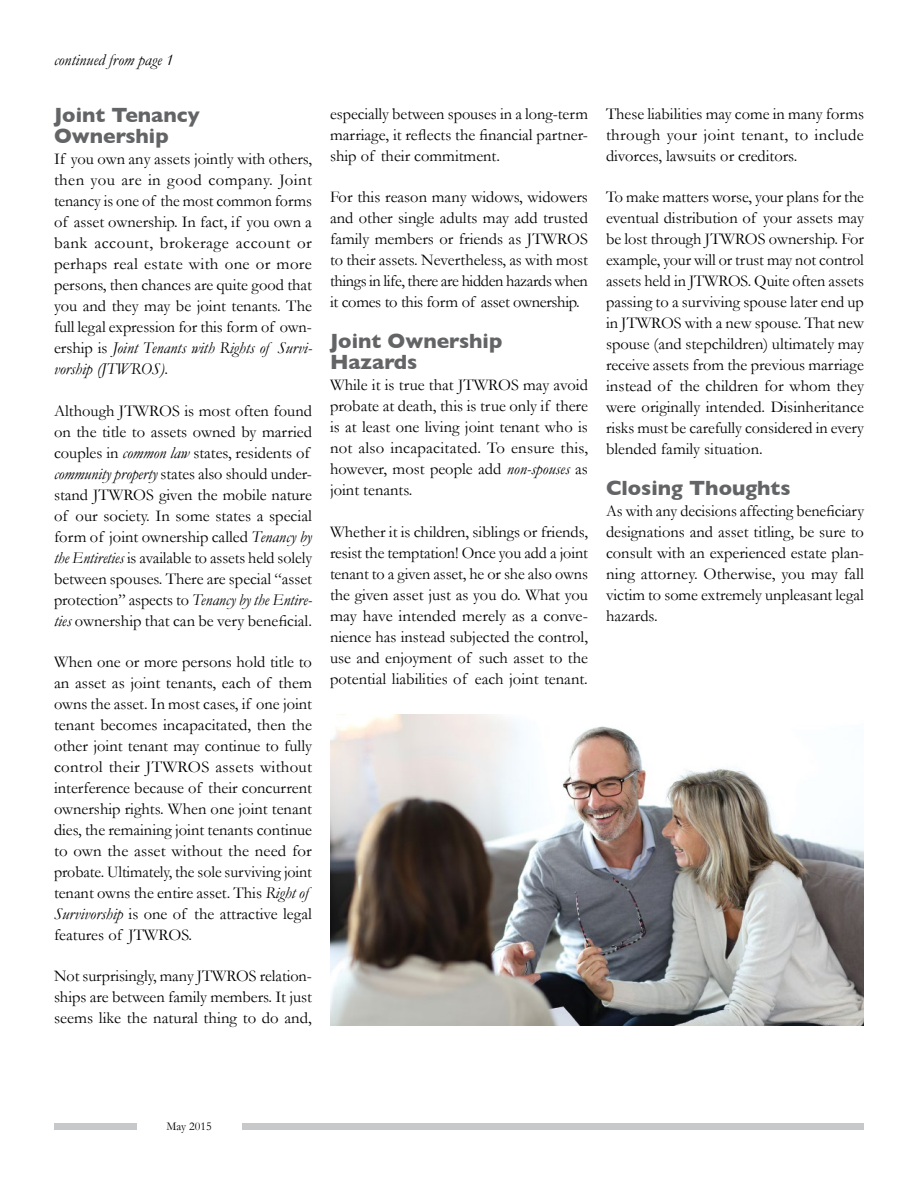
<style>
.page{position:relative;width:918px;height:1188px;background:#fff}
.page>*{position:absolute;margin:0;border:0;box-sizing:border-box;transform-origin:0 0}
.Subhead{font:700 21px/21px "Gill Sans";color:#636466}
.t1{font:16.5px/21px "Garamond";color:#000;text-align:justify}
.t2{font:italic 16.5px "Garamond";color:#000}
.t3{font:12px "Garamond";color:#000}
.s1{font-style:italic}
</style>
<div class="page">
<div style="left:54px;top:1123px;width:82px;height:7px;background:#c7c8ca"></div>
<div style="left:242px;top:1123px;width:622px;height:7px;background:#c7c8ca"></div>
<img style="left:330px;top:715px;width:534px;height:311px">
<p class="t2" style="left:54px;top:50px;width:121px">continued from page 1</p>
<p class="Subhead" style="left:54px;top:105px;width:147px">Joint Tenancy<br>Ownership</p>
<p class="t1" style="left:54px;top:149px;width:260px">If you own any assets jointly with others, then you are in good company. Joint tenancy is one of the most common forms of asset ownership. In fact, if you own a bank account, brokerage account or perhaps real estate with one or more persons, then chances are quite good that you and they may be joint tenants. The full legal expression for this form of own&shy;ership is <span class="s1">Joint Tenants with Rights of Survi&shy;vorship (JTWROS)</span>.</p>
<p class="t1" style="left:54px;top:400px;width:260px;text-align:left">Although JTWROS is most often found on the title to assets owned by married couples in <span class="s1">common law</span> states, residents of <span class="s1">community property</span> states also should under&shy;stand JTWROS given the mobile nature of our society. In some states a special form of joint ownership called <span class="s1">Tenancy by the Entireties</span> is available to assets held solely between spouses. There are special “asset protection” aspects to <span class="s1">Tenancy by the Entire&shy;ties</span> ownership that can be very beneficial.</p>
<p class="t1" style="left:54px;top:651px;width:260px;text-align:left">When one or more persons hold title to an asset as joint tenants, each of them owns the asset. In most cases, if one joint tenant becomes incapacitated, then the other joint tenant may continue to fully control their JTWROS assets without interference because of their concurrent ownership rights. When one joint tenant dies, the remaining joint tenants continue to own the asset without the need for probate. Ultimately, the sole surviving joint tenant owns the entire asset. This <span class="s1">Right of Survivorship</span> is one of the attractive legal features of JTWROS.</p>
<p class="t1" style="left:54px;top:965px;width:260px">Not surprisingly, many JTWROS relation&shy;ships are between family members. It just seems like the natural thing to do and,</p>
<p class="t1" style="left:330px;top:103px;width:260px">especially between spouses in a long-term marriage, it reflects the financial partner&shy;ship of their commitment.</p>
<p class="t1" style="left:330px;top:186px;width:260px">For this reason many widows, widowers and other single adults may add trusted family members or friends as JTWROS to their assets. Nevertheless, as with most things in life, there are hidden hazards when it comes to this form of asset ownership.</p>
<p class="Subhead" style="left:330px;top:331px;width:174px">Joint Ownership<br>Hazards</p>
<p class="t1" style="left:330px;top:374px;width:260px">While it is true that JTWROS may avoid probate at death, this is true only if there is at least one living joint tenant who is not also incapacitated. To ensure this, however, most people add <span class="s1">non-spouses</span> as joint tenants.</p>
<p class="t1" style="left:330px;top:521px;width:260px">Whether it is children, siblings or friends, resist the temptation! Once you add a joint tenant to a given asset, he or she also owns the given asset just as you do. What you may have intended merely as a conve&shy;nience has instead subjected the control, use and enjoyment of such asset to the potential liabilities of each joint tenant.</p>
<p class="t1" style="left:606px;top:103px;width:260px">These liabilities may come in many forms through your joint tenant, to include divorces, lawsuits or creditors.</p>
<p class="t1" style="left:606px;top:186px;width:260px">To make matters worse, your plans for the eventual distribution of your assets may be lost through JTWROS ownership. For example, your will or trust may not control assets held in JTWROS. Quite often assets passing to a surviving spouse later end up in JTWROS with a new spouse. That new spouse (and stepchildren) ultimately may receive assets from the previous marriage instead of the children for whom they were originally intended. Disinheritance risks must be carefully considered in every blended family situation.</p>
<p class="Subhead" style="left:606px;top:478px;width:186px">Closing Thoughts</p>
<p class="t1" style="left:606px;top:500px;width:260px">As with any decisions affecting beneficiary designations and asset titling, be sure to consult with an experienced estate plan&shy;ning attorney. Otherwise, you may fall victim to some extremely unpleasant legal hazards.</p>
<p class="t3" style="left:167px;top:1119px;width:47px">May 2015</p>
</div>
